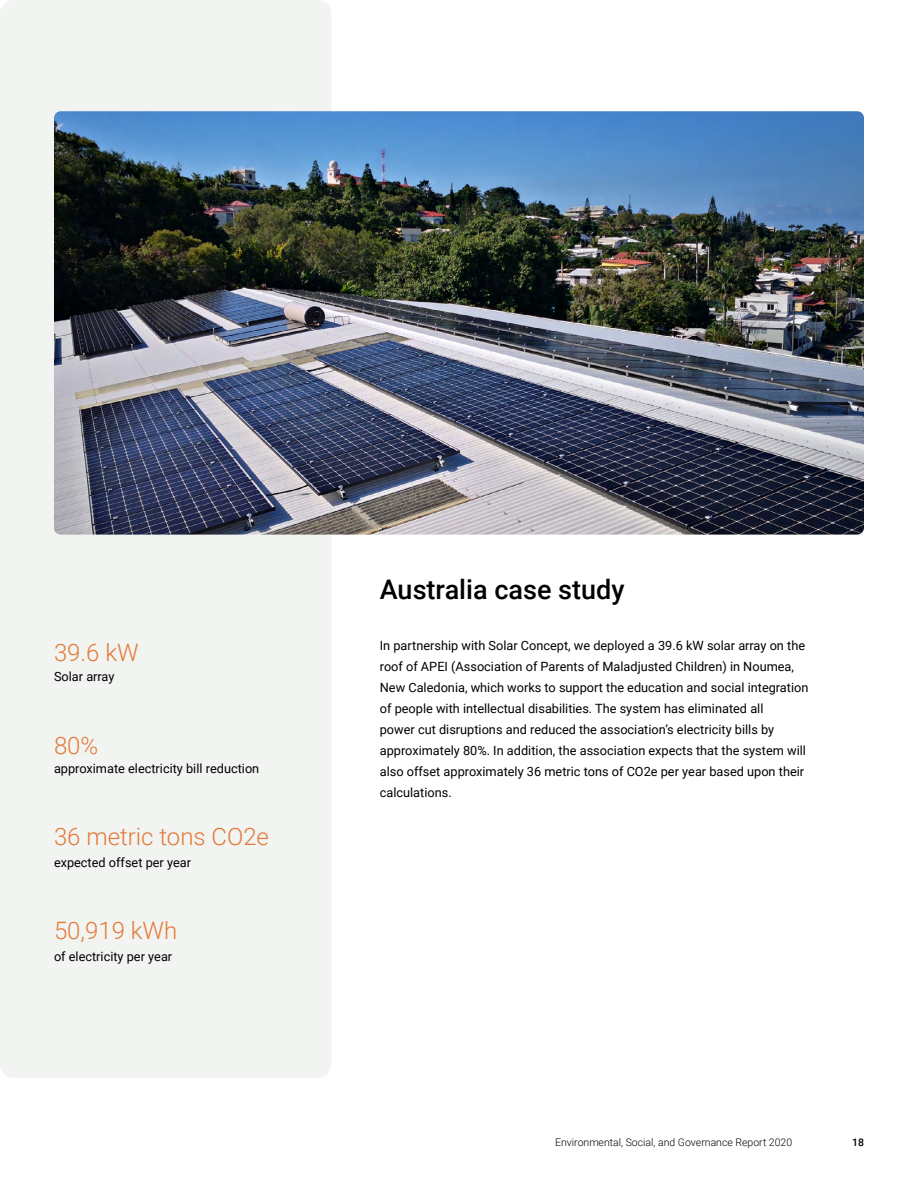
<style>
.page{position:relative;width:918px;height:1188px;background:#fff}
.page>*{position:absolute;margin:0;border:0;box-sizing:border-box;transform-origin:0 0}
.t1{font:500 27px "Roboto";color:#000}
.t2{font:300 24px "Roboto";color:#e57939}
.t3{font:12.75px/21px "Roboto";color:#000}
.t4{font:300 10.5px "Roboto";color:#000}
.t5{font:500 10.5px "Roboto";color:#000}
</style>
<div class="page">
<div style="left:0;top:0;width:331px;height:1078px;background:#f1f4f0;border-radius:14px"></div>
<img style="left:54px;top:111px;width:810px;height:424px">
<h2 class="t2" style="left:54px;top:636px;width:86px">39.6 kW</h2>
<p class="t3" style="left:54px;top:665px;width:62px">Solar array</p>
<h2 class="t2" style="left:54px;top:728px;width:46px">80%</h2>
<p class="t3" style="left:54px;top:757px;width:207px">approximate electricity bill reduction</p>
<h2 class="t2" style="left:54px;top:820px;width:217px">36 metric tons CO2e</h2>
<p class="t3" style="left:54px;top:851px;width:139px">expected offset per year</p>
<h2 class="t2" style="left:54px;top:914px;width:125px">50,919 kWh</h2>
<p class="t3" style="left:54px;top:945px;width:120px">of electricity per year</p>
<h1 class="t1" style="left:380px;top:571px;width:246px">Australia case study</h1>
<p class="t3" style="left:380px;top:634px;width:430px">In partnership with Solar Concept, we deployed a 39.6 kW solar array on the roof of APEI (Association of Parents of Maladjusted Children) in Noumea, New Caledonia, which works to support the education and social integration of people with intellectual disabilities. The system has eliminated all<br>power cut disruptions and reduced the association’s electricity bills by approximately 80%. In addition, the association expects that the system will also offset approximately 36 metric tons of CO2e per year based upon their calculations.</p>
<p class="t4" style="left:555px;top:1135px;width:239px">Environmental, Social, and Governance Report 2020</p>
<p class="t5" style="left:852px;top:1135px;width:13px">18</p>
</div>
